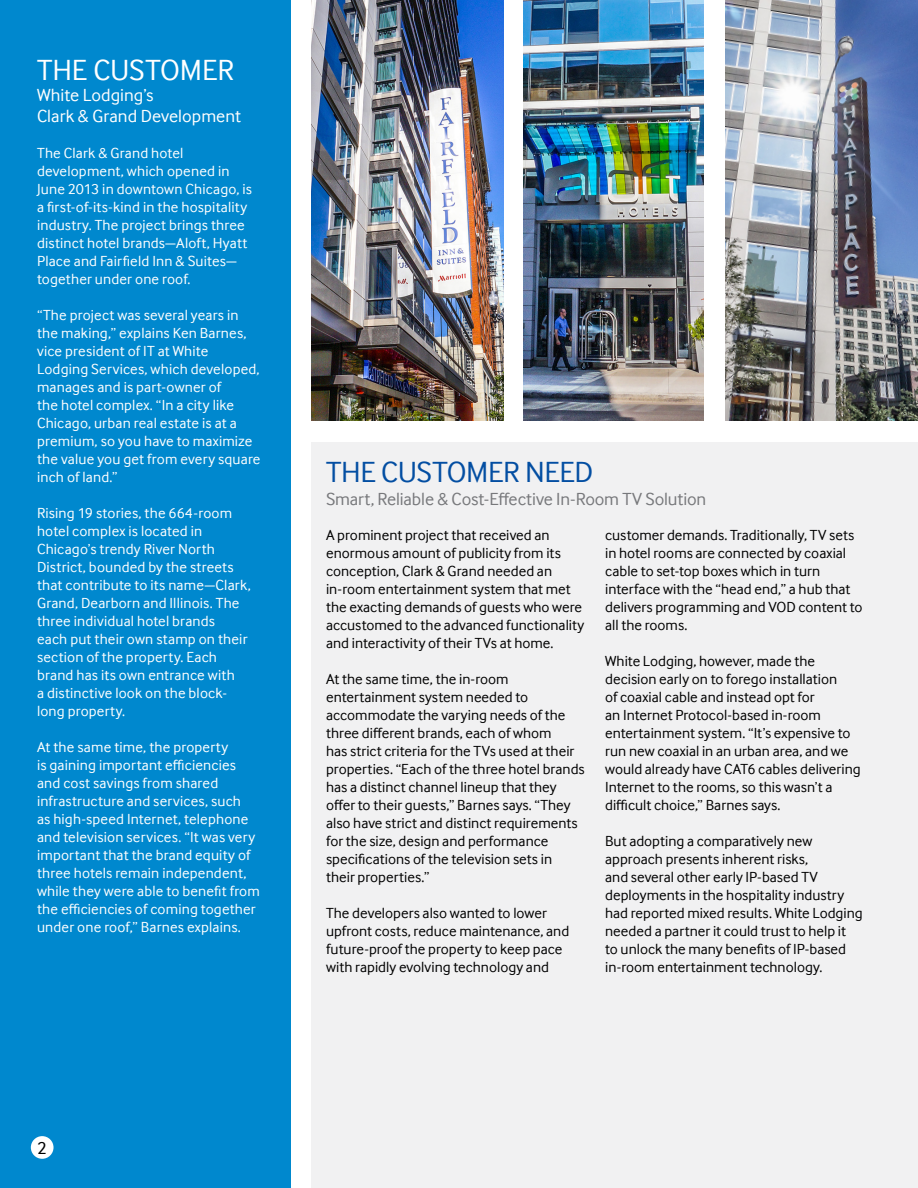
<style>
.page{position:relative;width:918px;height:1188px;background:#fff}
.page>*{position:absolute;margin:0;border:0;box-sizing:border-box;transform-origin:0 0}
.t1{font:30px "Samsung Inter Face";letter-spacing:-.015em;color:#034ea2}
.t2{font:30px "Samsung Inter Face";color:#fff}
.t3{font:18px "Samsung Inter Face";letter-spacing:-.01em;color:#77787b}
.t4{font:18px/21px "Samsung Inter Face";color:#fff}
.t5{font:18px "Samsung Inter Face";color:#000}
.t6{font:15px/18px "Samsung Inter Face";color:#000}
.t7{font:15px/18px "Samsung Inter Face";letter-spacing:.01em;color:#fff}
</style>
<div class="page">
<div style="left:0;top:0;width:290px;height:1188px;background:#0088ce"></div>
<div style="left:312px;top:443px;width:606px;height:745px;background:#f1f1f2"></div>
<img style="left:523px;top:0;width:181px;height:421px">
<img style="left:312px;top:0;width:191px;height:421px">
<img style="left:726px;top:0;width:192px;height:421px">
<div style="left:31px;top:1136px;width:23px;height:23px;background:#fff;border-radius:50%"></div>
<h1 class="t2" style="left:37px;top:53px;width:111px">The Custome</h1>
<h1 class="t2" style="left:217px;top:53px;width:18px">r</h1>
<p class="t4" style="left:37px;top:84px;width:206px">White Lodging’s<br>Clark &amp; Grand Development</p>
<p class="t7" style="left:37px;top:144px;width:217px">The Clark &amp; Grand hotel development, which opened in<br>June 2013 in downtown Chicago, is a first-of-its-kind in the hospitality industry. The project brings three distinct hotel brands—Aloft, Hyatt<br>Place and Fairfield Inn &amp; Suites— together under one roof.</p>
<p class="t7" style="left:37px;top:306px;width:225px">“The project was several years in the making,” explains Ken Barnes, vice president of IT at White<br>Lodging Services, which developed, manages and is part-owner of<br>the hotel complex. “In a city like<br>Chicago, urban real estate is at a premium, so you have to maximize the value you get from every square inch of land.”</p>
<p class="t7" style="left:37px;top:504px;width:215px">Rising 19 stories, the 664-room hotel complex is located in<br>Chicago’s trendy River North<br>District, bounded by the streets that contribute to its name—Clark,<br>Grand, Dearborn and Illinois. The three individual hotel brands<br>each put their own stamp on their section of the property. Each brand has its own entrance with<br>a distinctive look on the block&shy;long property.</p>
<p class="t7" style="left:37px;top:738px;width:224px">At the same time, the property<br>is gaining important efficiencies and cost savings from shared infrastructure and services, such<br>as high-speed Internet, telephone and television services. “It was very important that the brand equity of three hotels remain independent, while they were able to benefit from the efficiencies of coming together under one roof,” Barnes explains.</p>
<h1 class="t1" style="left:326px;top:455px;width:109px">THE Custome</h1>
<h1 class="t1" style="left:503px;top:455px;width:58px">r Need</h1>
<p class="t3" style="left:326px;top:489px;width:382px">Smart, Reliable &amp; Cost-Effective In-Room TV Solution</p>
<p class="t6" style="left:326px;top:526px;width:260px">A prominent project that received an enormous amount of publicity from its conception, Clark &amp; Grand needed an in-room entertainment system that met the exacting demands of guests who were accustomed to the advanced functionality and interactivity of their TVs at home.</p>
<p class="t6" style="left:326px;top:670px;width:260px">At the same time, the in-room entertainment system needed to accommodate the varying needs of the three different brands, each of whom<br>has strict criteria for the TVs used at their properties. “Each of the three hotel brands has a distinct channel lineup that they offer to their guests,” Barnes says. “They also have strict and distinct requirements for the size, design and performance specifications of the television sets in their properties.”</p>
<p class="t6" style="left:326px;top:904px;width:245px">The developers also wanted to lower upfront costs, reduce maintenance, and future-proof the property to keep pace with rapidly evolving technology and</p>
<p class="t6" style="left:605px;top:526px;width:259px">customer demands. Traditionally, TV sets in hotel rooms are connected by coaxial cable to set-top boxes which in turn interface with the “head end,” a hub that delivers programming and VOD content to all the rooms.</p>
<p class="t6" style="left:605px;top:652px;width:257px">White Lodging, however, made the decision early on to forego installation<br>of coaxial cable and instead opt for<br>an Internet Protocol-based in-room entertainment system. “It’s expensive to run new coaxial in an urban area, and we would already have CAT6 cables delivering Internet to the rooms, so this wasn’t a difficult choice,” Barnes says.</p>
<p class="t6" style="left:605px;top:832px;width:259px">But adopting a comparatively new approach presents inherent risks,<br>and several other early IP-based TV deployments in the hospitality industry had reported mixed results. White Lodging needed a partner it could trust to help it<br>to unlock the many benefits of IP-based in-room entertainment technology.</p>
<p class="t5" style="left:37px;top:1138px;width:11px">2</p>
</div>
